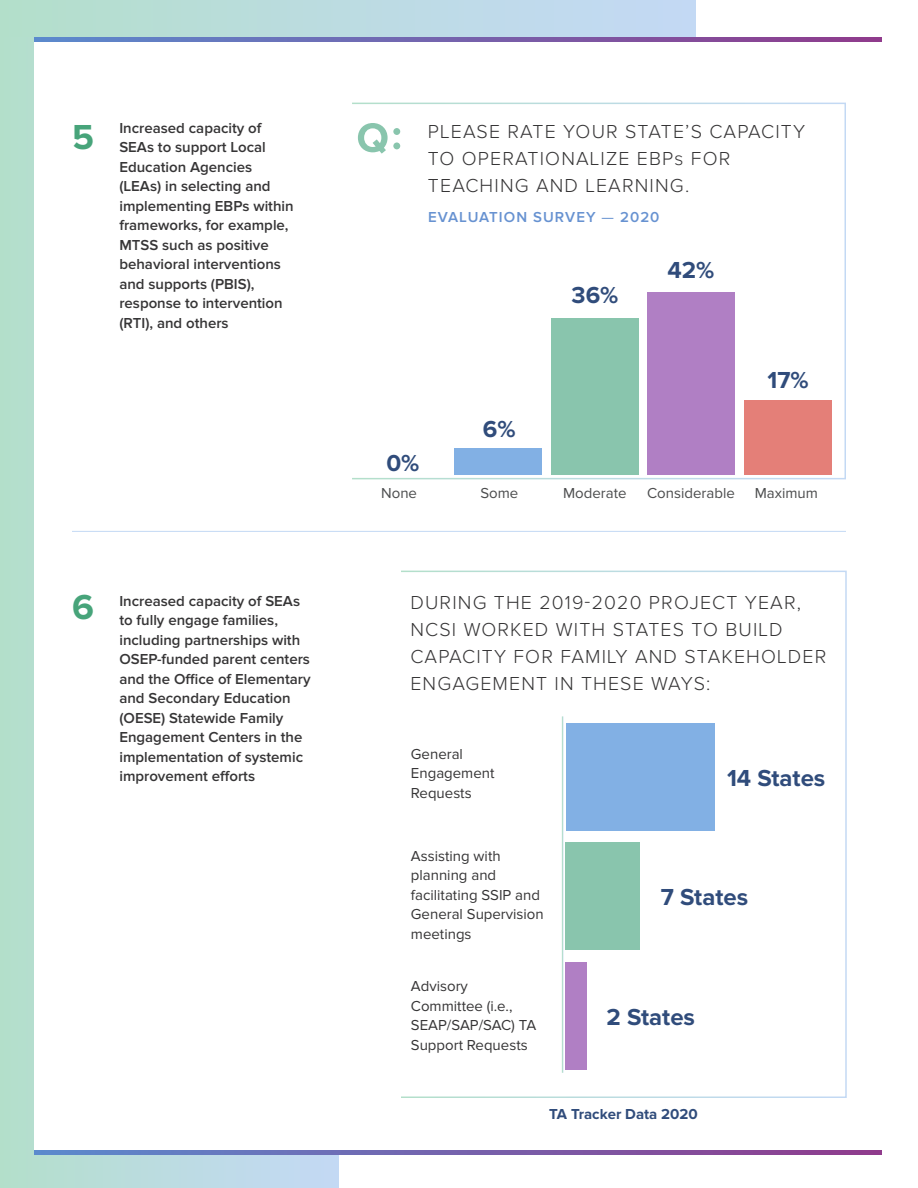
<style>
.page{position:relative;width:918px;height:1188px;background:#fff}
.page>*{position:absolute;margin:0;border:0;box-sizing:border-box;transform-origin:0 0}
.t1{font:700 36px "Proxima Nova";color:#47a47a}
.t2{font:700 24px "Proxima Nova";color:#304c7b}
.t3{font:300 19.5px/27px "Proxima Nova";letter-spacing:.06em;color:#363536}
.t4{font:600 15px/19.5px "Proxima Nova";color:#363536}
.t5{font:15px/19.5px "Proxima Nova";color:#363536}
.t6{font:15px "Proxima Nova";color:#4b4c4d}
.t7{font:600 15px "Proxima Nova";letter-spacing:.07em;color:#6792d1}
.t8{font:700 15px "Proxima Nova";color:#304c7b}
.s1{font-weight:400}
</style>
<div class="page">
<div style="left:0;top:0;width:339px;height:1188px;background:linear-gradient(to right,#b3dfcb,#c4d9f6)"></div>
<div style="left:34px;top:36px;width:848px;height:1118px;background:#fff"></div>
<div style="left:0;top:0;width:696px;height:37px;background:linear-gradient(to right,#b3dfcb,#c4d9f6)"></div>
<svg style="left:358px;top:123px;width:42px;height:31px"></svg>
<div style="left:745px;top:401px;width:87px;height:74px;background:#e47f78"></div>
<div style="left:648px;top:292px;width:87px;height:183px;background:#b07fc4"></div>
<div style="left:551px;top:318px;width:87px;height:157px;background:#89c5ad"></div>
<div style="left:454px;top:448px;width:88px;height:27px;background:#82b0e4"></div>
<div style="left:566px;top:962px;width:21px;height:107px;background:#b07fc4"></div>
<div style="left:566px;top:843px;width:74px;height:107px;background:#89c5ad"></div>
<div style="left:566px;top:724px;width:149px;height:107px;background:#82b0e4"></div>
<div style="left:351px;top:103px;width:495px;height:376px;border:2px solid #fff"></div>
<hr style="left:72px;top:531px;width:774px;height:1px;background:#c3d9f4">
<div style="left:400px;top:571px;width:447px;height:527px;border:2px solid #fff"></div>
<svg style="left:34px;top:37px;width:848px;height:5px;background:#7562ac"></svg>
<svg style="left:34px;top:1150px;width:848px;height:5px;background:#7562ac"></svg>
<p class="t1" style="left:72px;top:116px;width:23px">5</p>
<p class="t4" style="left:119px;top:118px;width:176px">Increased capacity of<br>SEAs to support Local<br>Education Agencies (LEAs) in selecting and implementing EBPs within frameworks, for example,<br>MTSS such as positive behavioral interventions and supports (PBIS), response to intervention (RTI), and others</p>
<p class="t3" style="left:428px;top:119px;width:379px">PLEASE RATE YOUR STATE’S CAPACITY<br>TO OPERATIONALIZE EBPs FOR<br>TEACHING AND LEARNING.</p>
<p class="t7" style="left:428px;top:208px;width:233px">EVALUATION SURVEY <span class="s1">—</span> 2020</p>
<p class="t2" style="left:667px;top:256px;width:48px">42%</p>
<p class="t2" style="left:572px;top:281px;width:48px">36%</p>
<p class="t2" style="left:386px;top:449px;width:35px">0%</p>
<p class="t2" style="left:483px;top:416px;width:34px">6%</p>
<p class="t2" style="left:768px;top:366px;width:43px">17%</p>
<p class="t6" style="left:381px;top:484px;width:37px">None</p>
<p class="t6" style="left:480px;top:484px;width:39px">Some</p>
<p class="t6" style="left:563px;top:484px;width:65px">Moderate</p>
<p class="t6" style="left:647px;top:484px;width:89px">Considerable</p>
<p class="t6" style="left:755px;top:484px;width:65px">Maximum</p>
<p class="t1" style="left:72px;top:586px;width:23px">6</p>
<p class="t4" style="left:119px;top:591px;width:193px">Increased capacity of SEAs to fully engage families, including partnerships with<br>OSEP-funded parent centers and the Office of Elementary and Secondary Education (OESE) Statewide Family<br>Engagement Centers in the implementation of systemic improvement efforts</p>
<p class="t3" style="left:410px;top:590px;width:417px">DURING THE 2019-2020 PROJECT YEAR,<br>NCSI WORKED WITH STATES TO BUILD<br>CAPACITY FOR FAMILY AND STAKEHOLDER<br>ENGAGEMENT IN THESE WAYS:</p>
<p class="t5" style="left:411px;top:744px;width:85px">General<br>Engagement<br>Requests</p>
<p class="t2" style="left:727px;top:764px;width:100px">14 States</p>
<p class="t5" style="left:411px;top:846px;width:134px">Assisting with planning and facilitating SSIP and<br>General Supervision meetings</p>
<p class="t5" style="left:411px;top:977px;width:127px">Advisory<br>Committee (i.e.,<br>SEAP/SAP/SAC) TA<br>Support Requests</p>
<p class="t2" style="left:661px;top:883px;width:89px">7 States</p>
<p class="t2" style="left:607px;top:1003px;width:90px">2 States</p>
<p class="t8" style="left:549px;top:1105px;width:150px">TA Tracker Data 2020</p>
</div>
